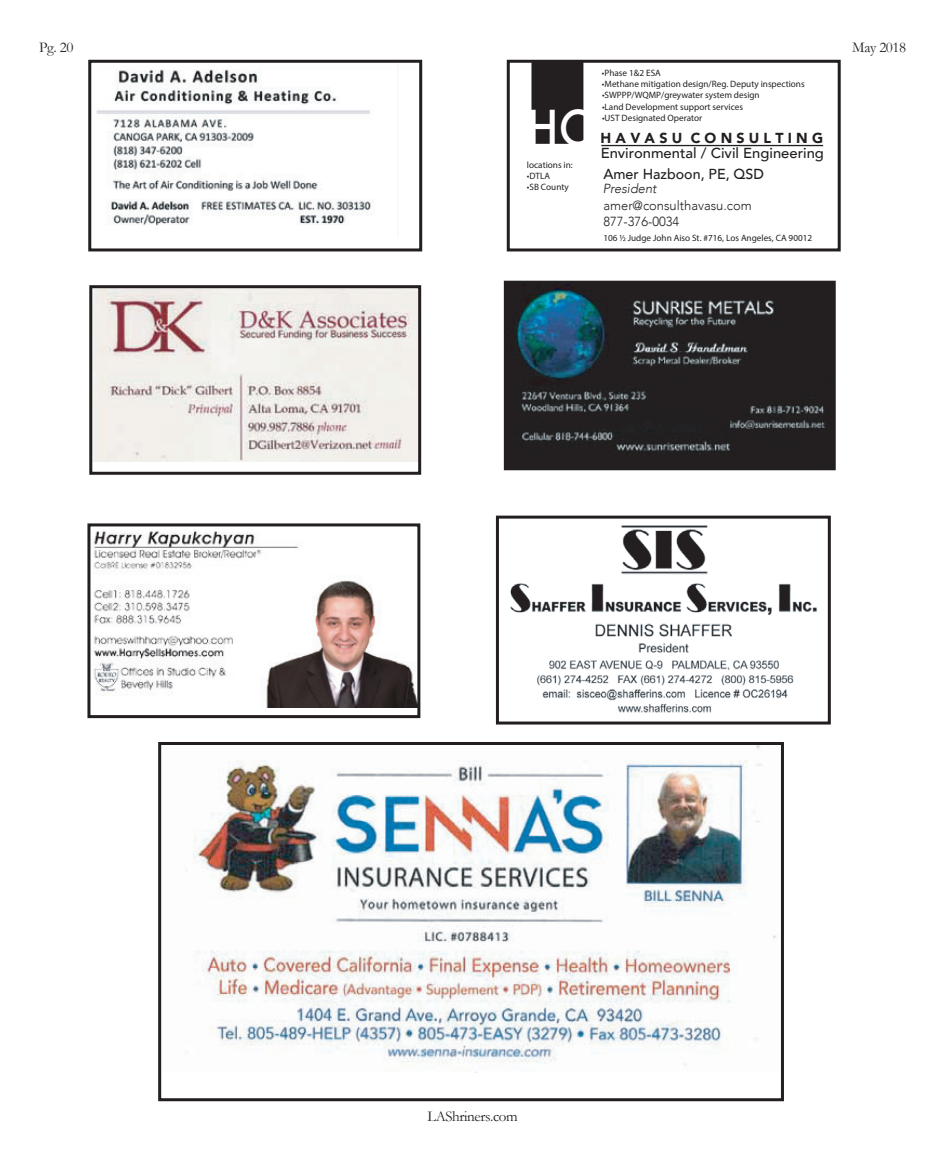
<style>
.page{position:relative;width:945px;height:1161px;background:#fff}
.page>*{position:absolute;margin:0;border:0;box-sizing:border-box;transform-origin:0 0}
.t1{font:500 48px "Futura";color:#fff;scale:.91 1}
.t2{font:15px "Garamond";letter-spacing:-.025em;color:#231f20}
.t3{font:500 14.4px/21.6px "Avenir";color:#231f20}
.t4{font:900 14.4px "Avenir";color:#231f20}
.t5{font:300 13.2px/15.8px "Avenir";color:#231f20}
.t6{font:italic 300 13.2px "Avenir";color:#231f20}
.t7{font:9.15px "Myriad Pro";color:#231f20}
</style>
<div class="page">
<svg style="left:495px;top:515px;width:336px;height:210px"></svg>
<img style="left:508px;top:285px;width:324px;height:181px">
<div style="left:504px;top:281px;width:332px;height:189px;border:3px solid #231f20"></div>
<img style="left:93px;top:289px;width:324px;height:172px">
<div style="left:89px;top:285px;width:332px;height:190px;border:3px solid #231f20"></div>
<img style="left:93px;top:531px;width:323px;height:177px">
<div style="left:87px;top:523px;width:333px;height:195px;border:3px solid #231f20"></div>
<div style="left:532px;top:61px;width:51px;height:82px;background:#231f21"></div>
<div style="left:531px;top:61px;width:52px;height:83px;border:1px solid #231f20"></div>
<svg style="left:620px;top:235px;width:6px;height:6px"></svg>
<hr style="left:601px;top:145px;width:222px;height:1px;background:#231f20">
<div style="left:507px;top:60px;width:334px;height:191px;border:3px solid #231f20"></div>
<img style="left:96px;top:69px;width:276px;height:157px">
<div style="left:88px;top:60px;width:334px;height:191px;border:3px solid #231f20"></div>
<img style="left:194px;top:746px;width:583px;height:327px">
<div style="left:158px;top:742px;width:626px;height:359px;border:3px solid #231f20"></div>
<h2 class="t2" style="left:39px;top:38px;width:36px">Pg. 20</h2>
<h1 class="t1" style="left:527px;top:95px;width:70px">HC</h1>
<p class="t7" style="left:527px;top:159px;width:47px">locations in:</p>
<p class="t7" style="left:527px;top:170px;width:25px">•DTLA</p>
<p class="t7" style="left:527px;top:181px;width:43px">•SB County</p>
<p class="t7" style="left:602px;top:68px;width:60px">•Phase 1&amp;2 ESA</p>
<p class="t7" style="left:602px;top:79px;width:204px">•Methane mitigation design/Reg. Deputy inspections</p>
<p class="t7" style="left:602px;top:90px;width:159px">•SWPPP/WQMP/greywater system design</p>
<p class="t7" style="left:602px;top:101px;width:143px">•Land Development support services</p>
<p class="t7" style="left:602px;top:112px;width:102px">•UST Designated Operator</p>
<h3 class="t4" style="left:601px;top:126px;width:224px">H A V A S U C O N S U L T I N G</h3>
<h3 class="t3" style="left:601px;top:141px;width:225px">Environmental / Civil Engineering<br>Amer Hazboon, PE, QSD</h3>
<h3 class="t6" style="left:603px;top:180px;width:55px">President</h3>
<h3 class="t5" style="left:603px;top:198px;width:150px">amer@consulthavasu.com<br>877-376-0034</h3>
<p class="t7" style="left:603px;top:232px;width:210px">106 ⁄ Judge John Aiso St. #716, Los Angeles, CA 90012</p>
<h2 class="t2" style="left:852px;top:38px;width:56px">May 2018</h2>
<h2 class="t2" style="left:427px;top:1108px;width:92px">LAShriners.com</h2>
</div>
